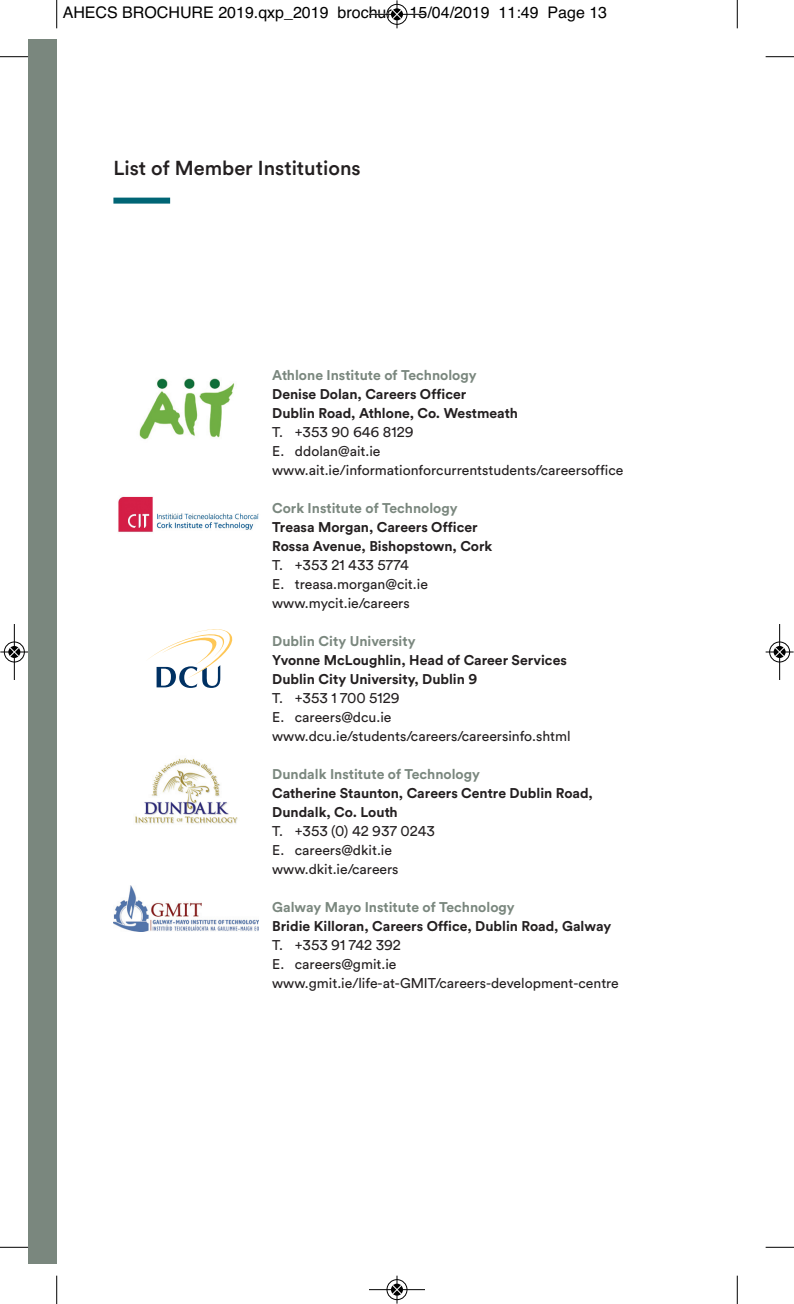
<style>
.page{position:relative;width:794px;height:1304px;background:#fff}
.page>*{position:absolute;margin:0;border:0;box-sizing:border-box;transform-origin:0 0}
.t1{font:500 20px "Circular Air Pro";color:#231f20}
.t2{font:16px "Helvetica";color:#000}
.t3{font:14px/19px "Circular Air Pro";color:#231f20}
.t4{font:700 14px/19px "Circular Air Pro";color:#231f20}
.t5{font:700 14px "Circular Air Pro";color:#7a877e}
</style>
<div class="page">
<img style="left:139px;top:378px;width:96px;height:62px">
<img style="left:118px;top:496px;width:141px;height:36px">
<svg style="left:149px;top:629px;width:83px;height:59px"></svg>
<img style="left:135px;top:758px;width:103px;height:66px">
<img style="left:114px;top:885px;width:145px;height:46px">
<div style="left:113px;top:198px;width:57px;height:6px;background:#006575"></div>
<div style="left:28px;top:40px;width:29px;height:1224px;background:#7a877e"></div>
<svg style="left:56px;top:0;width:1px;height:28px"></svg>
<svg style="left:0;top:56px;width:28px;height:1px"></svg>
<svg style="left:737px;top:0;width:1px;height:28px"></svg>
<svg style="left:765px;top:56px;width:29px;height:1px"></svg>
<svg style="left:56px;top:1276px;width:1px;height:28px"></svg>
<svg style="left:0;top:1247px;width:28px;height:1px"></svg>
<svg style="left:737px;top:1276px;width:1px;height:28px"></svg>
<svg style="left:765px;top:1247px;width:29px;height:1px"></svg>
<div style="left:386px;top:4px;width:22px;height:21px;border:1px solid #fff;border-radius:50%"></div>
<hr style="left:369px;top:14px;width:56px;height:1px;background:#000">
<div style="left:387px;top:4px;width:20px;height:21px;border:1px solid #000;border-radius:50%"></div>
<svg style="left:392px;top:0;width:10px;height:28px"></svg>
<div style="left:386px;top:1279px;width:22px;height:21px;border:1px solid #fff;border-radius:50%"></div>
<hr style="left:369px;top:1289px;width:56px;height:1px;background:#000">
<div style="left:387px;top:1279px;width:20px;height:21px;border:1px solid #000;border-radius:50%"></div>
<svg style="left:392px;top:1276px;width:10px;height:28px"></svg>
<div style="left:4px;top:641px;width:21px;height:22px;border:1px solid #fff;border-radius:50%"></div>
<hr style="left:14px;top:624px;width:1px;height:56px;background:#000">
<div style="left:4px;top:642px;width:21px;height:20px;border:1px solid #000;border-radius:50%"></div>
<svg style="left:0;top:647px;width:28px;height:10px"></svg>
<div style="left:769px;top:641px;width:21px;height:22px;border:1px solid #fff;border-radius:50%"></div>
<hr style="left:779px;top:624px;width:1px;height:56px;background:#000">
<div style="left:769px;top:642px;width:21px;height:20px;border:1px solid #000;border-radius:50%"></div>
<svg style="left:765px;top:647px;width:28px;height:10px"></svg>
<p class="t2" style="left:63px;top:3px;width:546px">AHECS BROCHURE 2019.qxp_2019 brochure 15/04/2019 11:49 Page 13</p>
<h1 class="t1" style="left:113px;top:160px;width:249px">List of Member Institutions</h1>
<p class="t5" style="left:272px;top:370px;width:206px">Athlone Institute of Technology</p>
<p class="t4" style="left:272px;top:386px;width:247px">Denise Dolan, Careers Officer<br>Dublin Road, Athlone, Co. Westmeath</p>
<p class="t3" style="left:272px;top:424px;width:353px">T. +353 90 646 8129<br>E. ddolan@ait.ie www.ait.ie/informationforcurrentstudents/careersoffice</p>
<p class="t5" style="left:272px;top:503px;width:187px">Cork Institute of Technology</p>
<p class="t4" style="left:272px;top:519px;width:222px">Treasa Morgan, Careers Officer<br>Rossa Avenue, Bishopstown, Cork</p>
<p class="t3" style="left:272px;top:557px;width:157px">T. +353 21 433 5774<br>E. treasa.morgan@cit.ie www.mycit.ie/careers</p>
<p class="t5" style="left:272px;top:636px;width:145px">Dublin City University</p>
<p class="t4" style="left:272px;top:652px;width:296px">Yvonne McLoughlin, Head of Career Services<br>Dublin City University, Dublin 9</p>
<p class="t3" style="left:272px;top:690px;width:300px">T. +353 1 700 5129<br>E. careers@dcu.ie www.dcu.ie/students/careers/careersinfo.shtml</p>
<p class="t5" style="left:272px;top:769px;width:209px">Dundalk Institute of Technology</p>
<p class="t4" style="left:272px;top:785px;width:322px">Catherine Staunton, Careers Centre Dublin Road,<br>Dundalk, Co. Louth</p>
<p class="t3" style="left:272px;top:823px;width:164px">T. +353 (0) 42 937 0243<br>E. careers@dkit.ie www.dkit.ie/careers</p>
<p class="t5" style="left:272px;top:902px;width:244px">Galway Mayo Institute of Technology</p>
<p class="t4" style="left:272px;top:918px;width:340px">Bridie Killoran, Careers Office, Dublin Road, Galway</p>
<p class="t3" style="left:272px;top:937px;width:348px">T. +353 91 742 392<br>E. careers@gmit.ie www.gmit.ie/life-at-GMIT/careers-development-centre</p>
</div>
